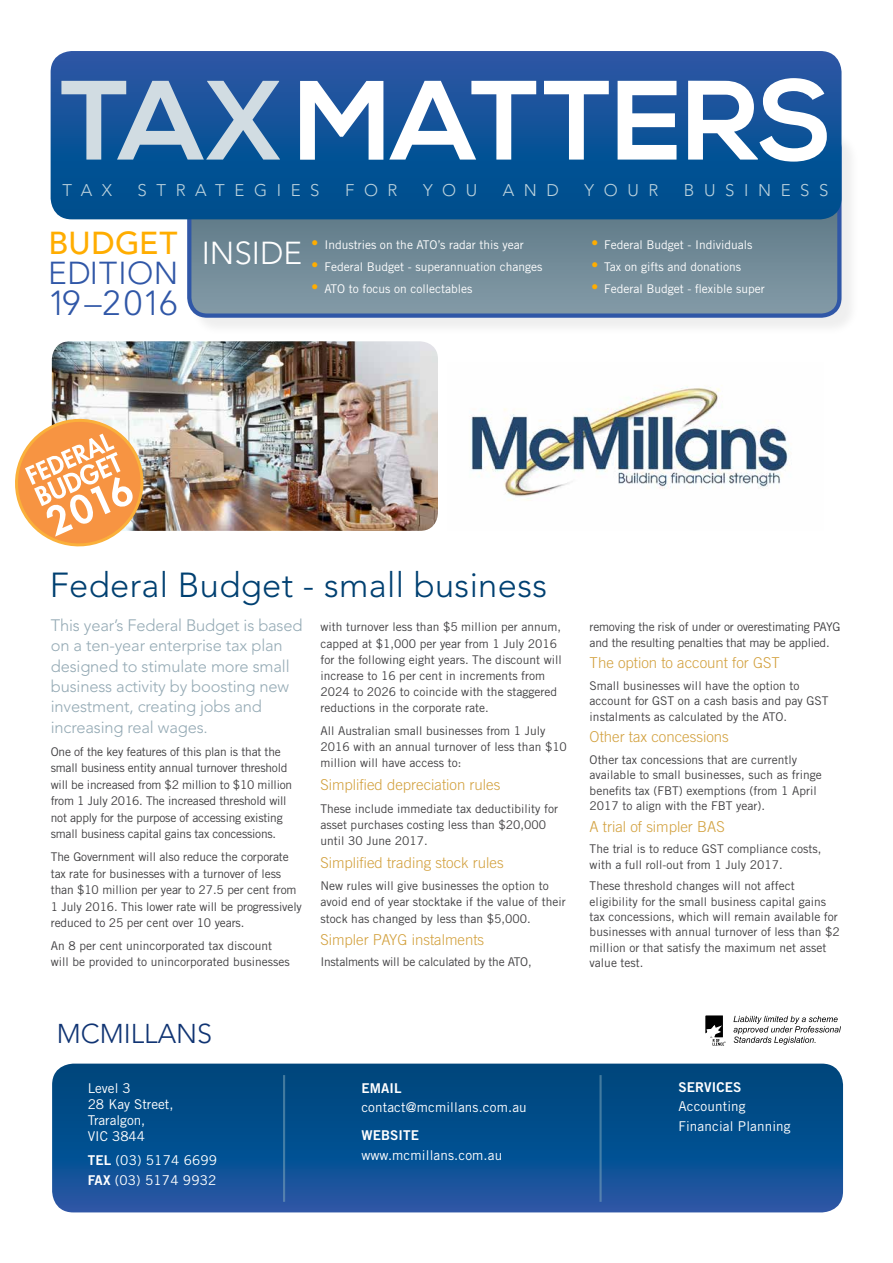
<style>
.page{position:relative;width:893px;height:1263px;background:#fff}
.page>*{position:absolute;margin:0;border:0;box-sizing:border-box;transform-origin:0 0}
.t1{font:700 112.5px "Nexa";color:#fff}
.t2{font:300 34.5px "Avenir LT Std";letter-spacing:.01em;color:#004071}
.t3{font:300 34.5px "Avenir LT Std";letter-spacing:-.01em;color:#3057a7}
.t4{font:300 31.5px "Avenir LT Std";letter-spacing:.02em;color:#3057a7}
.t5{font:300 31.5px "Avenir LT Std";color:#fff}
.t6{font:500 31.5px "Avenir LT Std";letter-spacing:.01em;color:#ffad00}
.t7{font:300 27px "Avenir LT Std";color:#103473}
.t8{font:300 16.8px "Avenir LT Std";letter-spacing:.57em;color:#bcd2dd}
.t9{font:300 16.5px/20.4px "Avenir LT Std";letter-spacing:-.01em;color:#95aab5}
.t10{font:300 15px "Trade Gothic LT Std";color:#d2a03d}
.t11{font:13.5px/16.2px "Trade Gothic LT Std";letter-spacing:.01em;color:#fff}
.t12{font:13.5px "Trade Gothic LT Std Bd 2";letter-spacing:.01em;color:#fff}
.t13{font:12px/16.2px "Trade Gothic LT Std";color:#414042}
.t14{font:12px/16.5px "Trade Gothic LT Std";letter-spacing:-.02em;color:#414042}
.t15{font:12px "Trade Gothic LT Std";color:#fff}
.s1{color:#d1dce2}
.s2{font-family:"Trade Gothic LT Std";font-weight:400}
.s3{font-family:"Myriad Pro";font-size:24px;color:#ffad00}
.s4{font-family:"Trade Gothic LT Std Bd 2"}
</style>
<div class="page">
<div style="left:190px;top:131px;width:670px;height:205px;background:#f4f4f4"></div>
<svg style="left:190px;top:219px;width:649px;height:97px;background:#728b98"></svg>
<div style="left:187px;top:128px;width:654px;height:190px;border:4px solid #3057a7;border-radius:18px"></div>
<svg style="left:52px;top:1063px;width:791px;height:149px;background:#0b4f8f"></svg>
<img style="left:52px;top:341px;width:386px;height:190px">
<svg style="left:51px;top:51px;width:790px;height:168px;background:#115298"></svg>
<svg style="left:15px;top:408px;width:136px;height:139px"></svg>
<svg style="left:733px;top:1016px;width:108px;height:29px"></svg>
<svg style="left:705px;top:1015px;width:21px;height:30px"></svg>
<hr style="left:283px;top:1075px;width:2px;height:127px;background:#88aebe">
<hr style="left:599px;top:1075px;width:3px;height:127px;background:#88aebe">
<img style="left:471px;top:387px;width:317px;height:113px">
<h1 class="t1" style="left:61px;top:56px;width:774px"><span class="s1">TAX</span>MATTERS</h1>
<h3 class="t8" style="left:63px;top:180px;width:51px">TAX</h3>
<h3 class="t8" style="left:138px;top:180px;width:184px">STRATEGIES</h3>
<h3 class="t8" style="left:345px;top:180px;width:54px">FOR</h3>
<h3 class="t8" style="left:423px;top:180px;width:56px">YOU</h3>
<h3 class="t8" style="left:503px;top:180px;width:58px">AND</h3>
<h3 class="t8" style="left:584px;top:180px;width:75px">YOUR</h3>
<h3 class="t8" style="left:684px;top:180px;width:146px">BUSINESS</h3>
<h3 class="t6" style="left:48px;top:225px;width:131px">BUDGET</h3>
<h3 class="t4" style="left:48px;top:255px;width:132px">EDITION</h3>
<h2 class="t3" style="left:48px;top:283px;width:131px">19 <span class="s2">–</span>2016</h2>
<h3 class="t5" style="left:202px;top:235px;width:102px">INSIDE</h3>
<p class="t15" style="left:312px;top:237px;width:214px"><span class="s3">•</span> Industries on the ATO’s radar this year</p>
<p class="t15" style="left:312px;top:259px;width:232px"><span class="s3">•</span> Federal Budget - superannuation changes</p>
<p class="t15" style="left:312px;top:281px;width:162px"><span class="s3">•</span> ATO to focus on collectables</p>
<p class="t15" style="left:591px;top:238px;width:163px"><span class="s3">•</span> Federal Budget - Individuals</p>
<p class="t15" style="left:591px;top:260px;width:151px"><span class="s3">•</span> Tax on gifts and donations</p>
<p class="t15" style="left:591px;top:282px;width:175px"><span class="s3">•</span> Federal Budget - flexible super</p>
<h2 class="t2" style="left:50px;top:564px;width:499px">Federal Budget - small business</h2>
<h3 class="t9" style="left:51px;top:615px;width:253px">This year’s Federal Budget is based on a ten-year enterprise tax plan designed to stimulate more small business activity by boosting new investment, creating jobs and increasing real wages.</h3>
<p class="t14" style="left:51px;top:743px;width:243px">One of the key features of this plan is that the small business entity annual turnover threshold will be increased from $2 million to $10 million from 1 July 2016. The increased threshold will not apply for the purpose of accessing existing small business capital gains tax concessions.</p>
<p class="t13" style="left:51px;top:848px;width:253px">The Government will also reduce the corporate tax rate for businesses with a turnover of less than $10 million per year to 27.5 per cent from 1 July 2016. This lower rate will be progressively reduced to 25 per cent over 10 years.</p>
<p class="t13" style="left:51px;top:937px;width:241px">An 8 per cent unincorporated tax discount will be provided to unincorporated businesses</p>
<p class="t13" style="left:320px;top:619px;width:243px">with turnover less than $5 million per annum, capped at $1,000 per year from 1 July 2016 for the following eight years. The discount will increase to 16 per cent in increments from 2024 to 2026 to coincide with the staggered reductions in the corporate rate.</p>
<p class="t13" style="left:320px;top:722px;width:248px">All Australian small businesses from 1 July<br>2016 with an annual turnover of less than $10 million will have access to:</p>
<p class="t10" style="left:320px;top:776px;width:182px">Simplified depreciation rules</p>
<p class="t13" style="left:320px;top:800px;width:239px">These include immediate tax deductibility for asset purchases costing less than $20,000 until 30 June 2017.</p>
<p class="t10" style="left:320px;top:853px;width:185px">Simplified trading stock rules</p>
<p class="t13" style="left:320px;top:878px;width:247px">New rules will give businesses the option to avoid end of year stocktake if the value of their stock has changed by less than $5,000.</p>
<p class="t10" style="left:320px;top:931px;width:165px">Simpler PAYG instalments</p>
<p class="t14" style="left:320px;top:953px;width:213px">Instalments will be calculated by the ATO,</p>
<h3 class="t7" style="left:57px;top:1018px;width:157px">MCMILLANS</h3>
<p class="t11" style="left:88px;top:1080px;width:87px">Level 3<br>28 Kay Street,<br>Traralgon,<br>VIC 3844</p>
<p class="t11" style="left:88px;top:1150px;width:131px;line-height:19.5px"><span class="s4">TEL</span> (03) 5174 6699<br><span class="s4">FAX</span> (03) 5174 9932</p>
<p class="t12" style="left:361px;top:1080px;width:42px">EMAIL</p>
<p class="t11" style="left:361px;top:1099px;width:167px">contact@mcmillans.com.au</p>
<p class="t12" style="left:361px;top:1127px;width:59px">WEBSITE</p>
<p class="t11" style="left:361px;top:1147px;width:142px">www.mcmillans.com.au</p>
<p class="t14" style="left:590px;top:619px;width:252px;line-height:15.3px">removing the risk of under or overestimating PAYG and the resulting penalties that may be applied.</p>
<p class="t10" style="left:590px;top:654px;width:192px">The option to account for GST</p>
<p class="t13" style="left:590px;top:678px;width:240px;line-height:15.3px">Small businesses will have the option to account for GST on a cash basis and pay GST instalments as calculated by the ATO.</p>
<p class="t10" style="left:590px;top:728px;width:141px">Other tax concessions</p>
<p class="t13" style="left:590px;top:752px;width:234px;line-height:15.3px">Other tax concessions that are currently available to small businesses, such as fringe benefits tax (FBT) exemptions (from 1 April 2017 to align with the FBT year).</p>
<p class="t10" style="left:590px;top:817px;width:136px">A trial of simpler BAS</p>
<p class="t13" style="left:590px;top:841px;width:233px;line-height:15.3px">The trial is to reduce GST compliance costs, with a full roll-out from 1 July 2017.</p>
<p class="t13" style="left:590px;top:878px;width:252px;line-height:15.3px">These threshold changes will not affect eligibility for the small business capital gains tax concessions, which will remain available for businesses with annual turnover of less than $2 million or that satisfy the maximum net asset value test.</p>
<p class="t12" style="left:678px;top:1078px;width:64px">SERVICES</p>
<p class="t11" style="left:678px;top:1096px;width:114px;line-height:19.5px">Accounting<br>Financial Planning</p>
</div>
